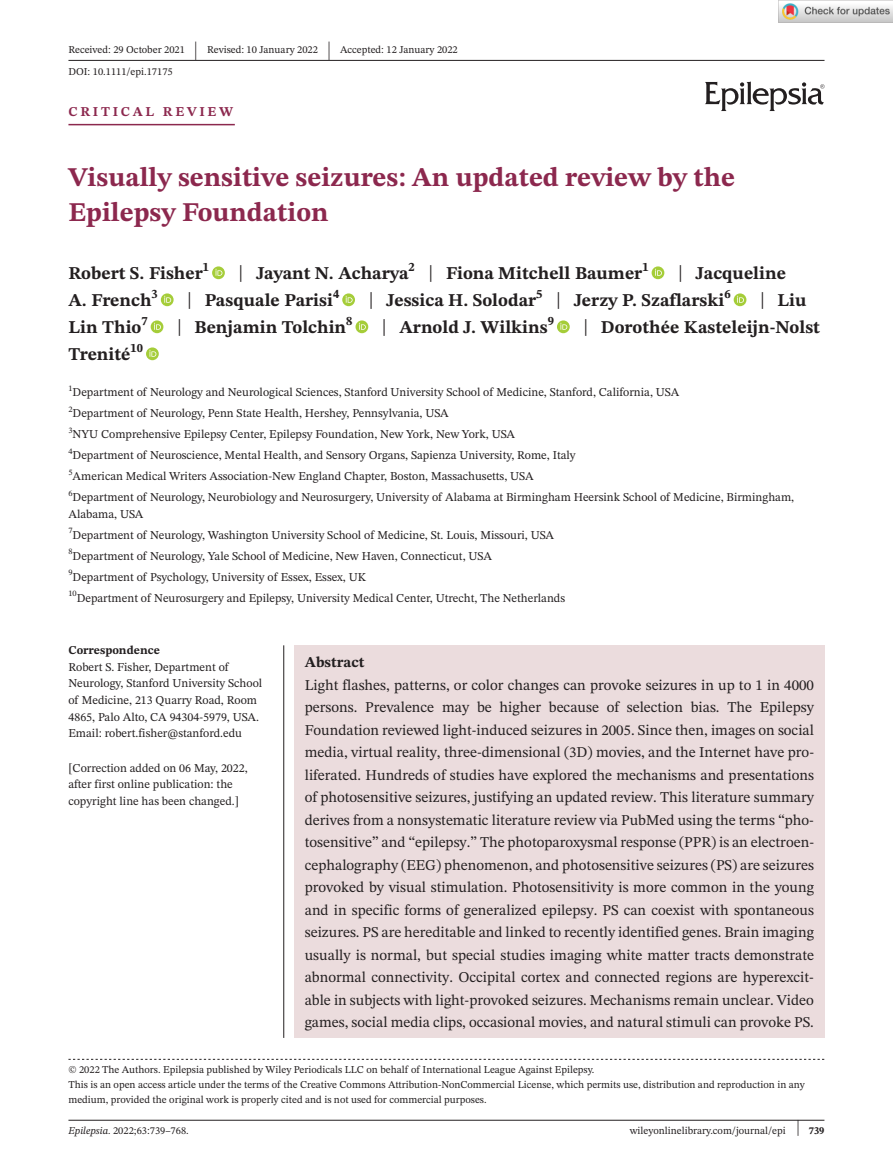
<style>
.page{position:relative;width:893px;height:1174px;background:#fff}
.page>*{position:absolute;margin:0;border:0;box-sizing:border-box;transform-origin:0 0}
.t1{font:700 27px/34.5px "STIX Two Text";color:#8c284e}
.t2{font:25.65px "STIX Two Text";color:#231f20;scale:.49 1}
.t3{font:700 18px "STIX Two Text";color:#231f20}
.t4{font:15px/22.5px "STIX Two Text";color:#231f20;text-align:justify}
.t5{font:700 15px "STIX Two Text";color:#231f20}
.t6{font:700 13.5px "STIX Two Text";letter-spacing:.2em;color:#8c284e}
.t7{font:12px/16.5px "STIX Two Text";color:#231f20}
.t8{font:700 12px "STIX Two Text";color:#231f20}
.t9{font:10.5px/15px "STIX Two Text";color:#231f20}
.t10{font:8.4px "STIX Two Text";color:#231f20}
.s1{font-weight:400;font-size:23.4px}
.s2{font-style:italic}
.s3{font-size:22.2px}
.s4{font-weight:700}
</style>
<div class="page">
<hr style="left:68px;top:1119px;width:756px;height:1px;background:#231f20">
<svg style="left:705px;top:81px;width:119px;height:30px"></svg>
<hr style="left:68px;top:60px;width:756px;height:1px;background:#231f20">
<hr style="left:68px;top:124px;width:167px;height:1px;background:#8c284e">
<svg style="left:212px;top:266px;width:13px;height:13px"></svg>
<svg style="left:215px;top:269px;width:7px;height:7px"></svg>
<div style="left:652px;top:266px;width:12px;height:13px;background:#a5cd39;border-radius:50%"></div>
<svg style="left:655px;top:269px;width:7px;height:7px"></svg>
<svg style="left:161px;top:293px;width:13px;height:13px"></svg>
<svg style="left:164px;top:296px;width:7px;height:7px"></svg>
<svg style="left:342px;top:293px;width:13px;height:13px"></svg>
<svg style="left:346px;top:296px;width:7px;height:7px"></svg>
<div style="left:734px;top:293px;width:12px;height:13px;background:#a5cd39;border-radius:50%"></div>
<svg style="left:737px;top:296px;width:7px;height:7px"></svg>
<div style="left:151px;top:320px;width:12px;height:13px;background:#a5cd39;border-radius:50%"></div>
<svg style="left:154px;top:323px;width:7px;height:7px"></svg>
<svg style="left:355px;top:320px;width:13px;height:13px"></svg>
<svg style="left:359px;top:323px;width:7px;height:7px"></svg>
<svg style="left:557px;top:320px;width:13px;height:13px"></svg>
<svg style="left:560px;top:323px;width:7px;height:7px"></svg>
<svg style="left:146px;top:347px;width:13px;height:13px"></svg>
<svg style="left:149px;top:350px;width:7px;height:7px"></svg>
<svg style="left:68px;top:1059px;width:756px;height:1px"></svg>
<div style="left:294px;top:645px;width:530px;height:393px;background:#ebdcdd"></div>
<hr style="left:283px;top:645px;width:1px;height:393px;background:#231f20">
<img style="left:779px;top:0;width:114px;height:23px">
<p class="t9" style="left:68px;top:42px;width:118px">Received: 29 October 2021</p>
<h2 class="t2" style="left:194px;top:32px;width:8px">|</h2>
<p class="t9" style="left:207px;top:42px;width:112px">Revised: 10 January 2022</p>
<h2 class="t2" style="left:327px;top:32px;width:8px">|</h2>
<p class="t9" style="left:340px;top:42px;width:119px">Accepted: 12 January 2022</p>
<p class="t9" style="left:68px;top:64px;width:106px">DOI: 10.1111/epi.17175</p>
<p class="t6" style="left:68px;top:101px;width:166px">CRITICAL REVIEW</p>
<h1 class="t1" style="left:68px;top:161px;width:668px">Visually sensitive seizures: An updated review by the<br>Epilepsy Foundation</h1>
<p class="t3" style="left:68px;top:260px;width:142px">Robert S. Fisher<sup>1</sup></p>
<p class="t3" style="left:239px;top:260px;width:412px"><span class="s1">|</span> Jayant N. Acharya<sup>2</sup> <span class="s1">|</span> Fiona Mitchell Baumer<sup>1</sup></p>
<p class="t3" style="left:678px;top:260px;width:109px"><span class="s1">|</span> Jacqueline</p>
<p class="t3" style="left:68px;top:287px;width:91px">A. French<sup>3</sup></p>
<p class="t3" style="left:187px;top:287px;width:153px"><span class="s1">|</span> Pasquale Parisi<sup>4</sup></p>
<p class="t3" style="left:369px;top:287px;width:363px"><span class="s1">|</span> Jessica H. Solodar<sup>5</sup> <span class="s1">|</span> Jerzy P. Szaflarski<sup>6</sup></p>
<p class="t3" style="left:760px;top:287px;width:48px"><span class="s1">|</span> Liu</p>
<p class="t3" style="left:68px;top:314px;width:81px">Lin Thio<sup>7</sup></p>
<p class="t3" style="left:177px;top:314px;width:177px"><span class="s1">|</span> Benjamin Tolchin<sup>8</sup></p>
<p class="t3" style="left:382px;top:314px;width:174px"><span class="s1">|</span> Arnold J. Wilkins<sup>9</sup></p>
<p class="t3" style="left:583px;top:314px;width:238px"><span class="s1">|</span> Dorothée Kasteleijn-Nolst</p>
<p class="t3" style="left:68px;top:341px;width:76px">Trenité<sup>10</sup></p>
<p class="t7" style="left:68px;top:384px;width:612px"><sup>1</sup>Department of Neurology and Neurological Sciences, Stanford University School of Medicine, Stanford, California, USA</p>
<p class="t10" style="left:68px;top:403px;width:6px">2</p>
<p class="t7" style="left:73px;top:405px;width:378px">Department of Neurology, Penn State Health, Hershey, Pennsylvania, USA</p>
<p class="t10" style="left:68px;top:424px;width:6px">3</p>
<p class="t7" style="left:73px;top:426px;width:444px">NYU Comprehensive Epilepsy Center, Epilepsy Foundation, New York, New York, USA</p>
<p class="t10" style="left:68px;top:445px;width:6px">4</p>
<p class="t7" style="left:73px;top:447px;width:505px">Department of Neuroscience, Mental Health, and Sensory Organs, Sapienza University, Rome, Italy</p>
<p class="t10" style="left:68px;top:466px;width:6px">5</p>
<p class="t7" style="left:73px;top:468px;width:462px">American Medical Writers Association-New England Chapter, Boston, Massachusetts, USA</p>
<p class="t10" style="left:68px;top:487px;width:6px">6</p>
<p class="t7" style="left:68px;top:489px;width:727px;text-indent:4px">Department of Neurology, Neurobiology and Neurosurgery, University of Alabama at Birmingham Heersink School of Medicine, Birmingham,<br>Alabama, USA</p>
<p class="t10" style="left:68px;top:524px;width:6px">7</p>
<p class="t7" style="left:73px;top:526px;width:483px">Department of Neurology, Washington University School of Medicine, St. Louis, Missouri, USA</p>
<p class="t10" style="left:68px;top:545px;width:6px">8</p>
<p class="t7" style="left:73px;top:547px;width:421px">Department of Neurology, Yale School of Medicine, New Haven, Connecticut, USA</p>
<p class="t10" style="left:68px;top:566px;width:6px">9</p>
<p class="t7" style="left:73px;top:568px;width:295px">Department of Psychology, University of Essex, Essex, UK</p>
<p class="t10" style="left:68px;top:587px;width:10px">10</p>
<p class="t7" style="left:77px;top:589px;width:490px">Department of Neurosurgery and Epilepsy, University Medical Center, Utrecht, The Netherlands</p>
<p class="t8" style="left:68px;top:642px;width:93px">Correspondence</p>
<p class="t7" style="left:68px;top:658px;width:195px">Robert S. Fisher, Department of Neurology, Stanford University School of Medicine, 213 Quarry Road, Room 4865, Palo Alto, CA 94304-5979, USA.<br>Email: robert.fisher@stanford.edu</p>
<p class="t7" style="left:68px;top:759px;width:181px">[Correction added on 06 May, 2022, after first online publication: the copyright line has been changed.]</p>
<p class="t5" style="left:305px;top:651px;width:61px">Abstract</p>
<p class="t4" style="left:305px;top:673px;width:511px">Light flashes, patterns, or color changes can provoke seizures in up to 1 in 4000 persons. Prevalence may be higher because of selection bias. The Epilepsy Foundation reviewed light-induced seizures in 2005. Since then, images on social media, virtual reality, three-dimensional (3D) movies, and the Internet have pro&shy;liferated. Hundreds of studies have explored the mechanisms and presentations of photosensitive seizures, justifying an updated review. This literature summary derives from a nonsystematic literature review via PubMed using the terms “pho&shy;tosensitive” and “epilepsy.” The photoparoxysmal response (PPR) is an electroen&shy;cephalography (EEG) phenomenon, and photosensitive seizures (PS) are seizures provoked by visual stimulation. Photosensitivity is more common in the young and in specific forms of generalized epilepsy. PS can coexist with spontaneous seizures. PS are hereditable and linked to recently identified genes. Brain imaging usually is normal, but special studies imaging white matter tracts demonstrate abnormal connectivity. Occipital cortex and connected regions are hyperexcit&shy;able in subjects with light-provoked seizures. Mechanisms remain unclear. Video games, social media clips, occasional movies, and natural stimuli can provoke PS.</p>
<p class="t9" style="left:68px;top:1062px;width:738px">© 2022 The Authors. Epilepsia published by Wiley Periodicals LLC on behalf of International League Against Epilepsy.<br>This is an open access article under the terms of the Creative Commons Attribution-NonCommercial License, which permits use, distribution and reproduction in any medium, provided the original work is properly cited and is not used for commercial purposes.</p>
<p class="t9" style="left:68px;top:1123px;width:122px"><span class="s2">Epilepsia.</span> 2022;63:739–768.</p>
<p class="t9" style="left:630px;top:1123px;width:196px">wileyonlinelibrary.com/journal/epi <span class="s3">|</span> <span class="s4">739</span></p>
</div>
